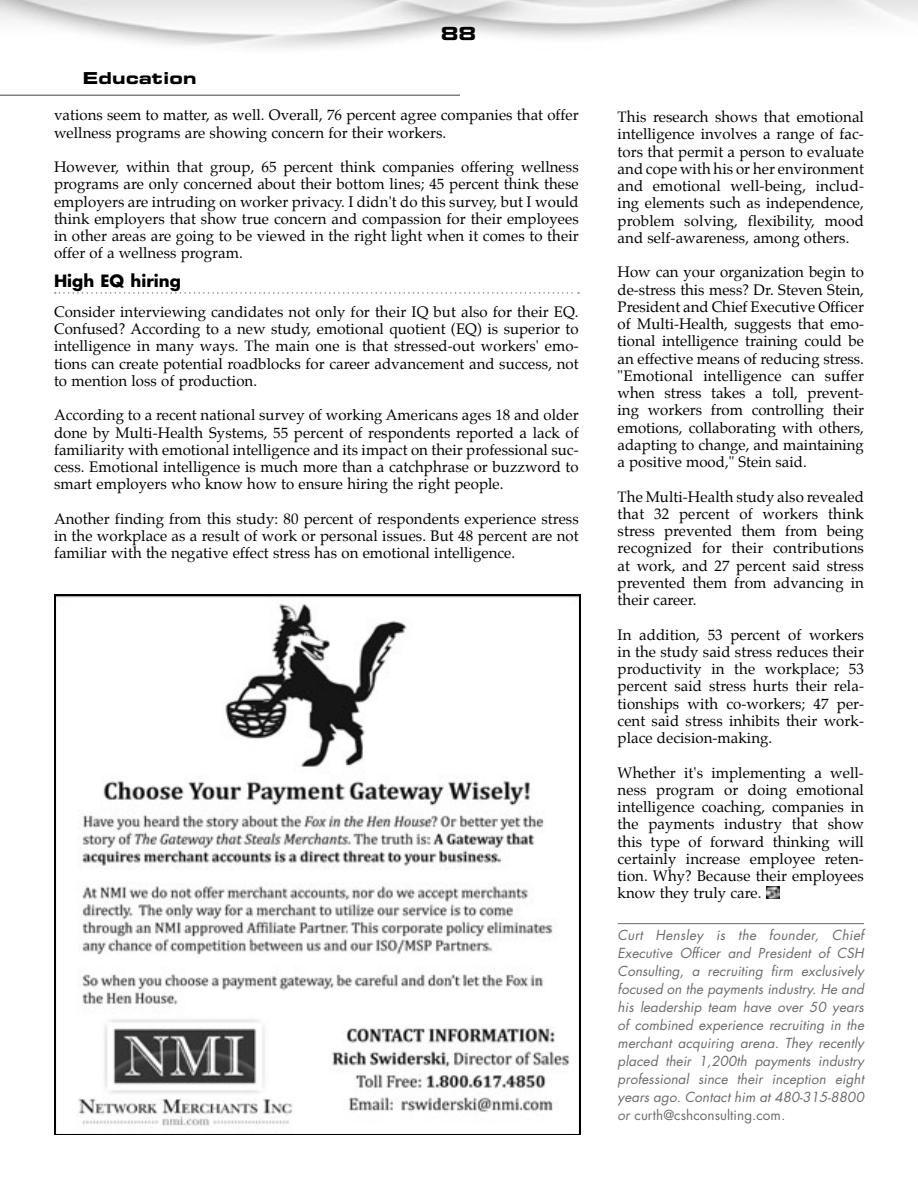
<style>
.page{position:relative;width:918px;height:1188px;background:#fff}
.page>*{position:absolute;margin:0;border:0;box-sizing:border-box;transform-origin:0 0}
.t1{font:18px "Eurostile Bold Extended Two";color:#000}
.t2{font:700 16.5px "Futura";color:#000}
.t3{font:16.5px "Eurostile Bold Extended Two";letter-spacing:.02em;color:#000}
.t4{font:15px/17.2px "Palatino";letter-spacing:.005em;color:#000;text-align:justify}
.t5{font:italic 13.5px/18px "Futura";letter-spacing:.005em;color:#6b6b6b;text-align:justify}
.s1{font-style:normal}
</style>
<div class="page">
<hr style="left:0;top:94px;width:460px;height:2px;background:#7f7f7f">
<svg style="left:54px;top:594px;width:525px;height:540px"></svg>
<svg style="left:55px;top:292px;width:524px;height:2px"></svg>
<hr style="left:618px;top:923px;width:246px;height:1px;background:#6b6b6b">
<img style="left:766px;top:886px;width:14px;height:12px">
<p class="t1" style="left:441px;top:27px;width:37px">88</p>
<p class="t3" style="left:83px;top:72px;width:115px">Education</p>
<p class="t4" style="left:54px;top:108px;width:526px">vations seem to matter, as well. Overall, 76 percent agree companies that offer wellness programs are showing concern for their workers.</p>
<p class="t4" style="left:54px;top:159px;width:526px">However, within that group, 65 percent think companies offering wellness programs are only concerned about their bottom lines; 45 percent think these employers are intruding on worker privacy. I didn't do this survey, but I would think employers that show true concern and compassion for their employees in other areas are going to be viewed in the right light when it comes to their offer of a wellness program.</p>
<p class="t2" style="left:54px;top:273px;width:128px">High EQ hiring</p>
<p class="t4" style="left:54px;top:304px;width:526px">Consider interviewing candidates not only for their IQ but also for their EQ.<br>Confused? According to a new study, emotional quotient (EQ) is superior to intelligence in many ways. The main one is that stressed-out workers' emo&shy;tions can create potential roadblocks for career advancement and success, not to mention loss of production.</p>
<p class="t4" style="left:54px;top:408px;width:526px">According to a recent national survey of working Americans ages 18 and older done by Multi-Health Systems, 55 percent of respondents reported a lack of familiarity with emotional intelligence and its impact on their professional suc&shy;cess. Emotional intelligence is much more than a catchphrase or buzzword to smart employers who know how to ensure hiring the right people.</p>
<p class="t4" style="left:54px;top:511px;width:526px">Another finding from this study: 80 percent of respondents experience stress in the workplace as a result of work or personal issues. But 48 percent are not familiar with the negative effect stress has on emotional intelligence.</p>
<p class="t4" style="left:618px;top:109px;width:248px">This research shows that emotional intelligence involves a range of fac&shy;tors that permit a person to evaluate and cope with his or her environment and emotional well-being, includ&shy;ing elements such as independence, problem solving, flexibility, mood and self-awareness, among others.</p>
<p class="t4" style="left:618px;top:265px;width:248px">How can your organization begin to de-stress this mess? Dr. Steven Stein, President and Chief Executive Officer of Multi-Health, suggests that emo&shy;tional intelligence training could be an effective means of reducing stress. "Emotional intelligence can suffer when stress takes a toll, prevent&shy;ing workers from controlling their emotions, collaborating with others, adapting to change, and maintaining a positive mood," Stein said.</p>
<p class="t4" style="left:618px;top:489px;width:248px">The Multi-Health study also revealed that 32 percent of workers think stress prevented them from being recognized for their contributions at work, and 27 percent said stress prevented them from advancing in their career.</p>
<p class="t4" style="left:618px;top:627px;width:248px">In addition, 53 percent of workers in the study said stress reduces their productivity in the workplace; 53 percent said stress hurts their rela&shy;tionships with co-workers; 47 per&shy;cent said stress inhibits their work&shy;place decision-making.</p>
<p class="t4" style="left:618px;top:765px;width:248px">Whether it's implementing a well&shy;ness program or doing emotional intelligence coaching, companies in the payments industry that show this type of forward thinking will certainly increase employee reten&shy;tion. Why? Because their employees know they truly care.</p>
<p class="t5" style="left:618px;top:927px;width:248px">Curt Hensley is the founder, Chief Executive Officer and President of CSH Consulting, a recruiting firm exclusively focused on the payments industry. He and his leadership team have over 50 years of combined experience recruiting in the merchant acquiring arena. They recently placed their 1,200th payments industry professional since their inception eight years ago. Contact him at 480-315-8800 or <span class="s1">curth@cshconsulting.com</span>.</p>
</div>
